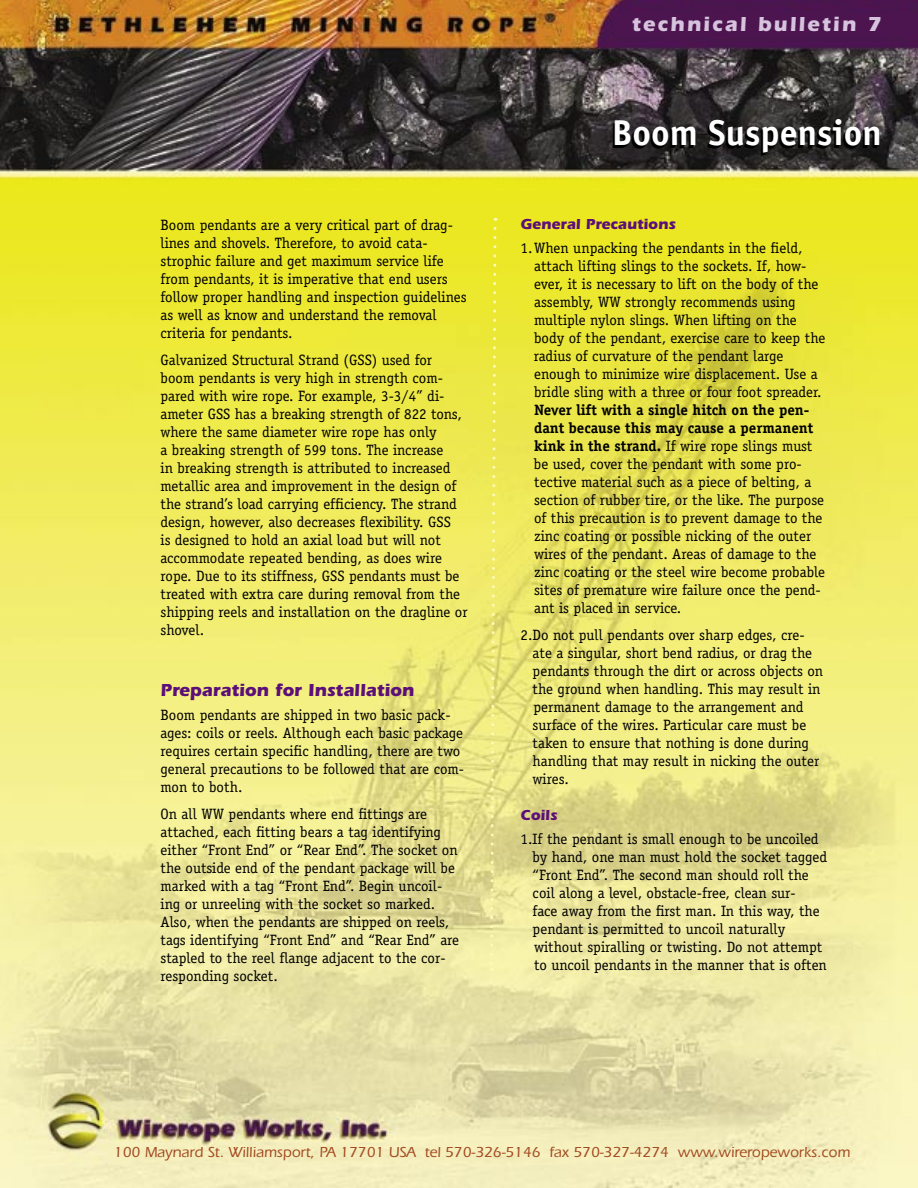
<style>
.page{position:relative;width:918px;height:1188px;background:#fff}
.page>*{position:absolute;margin:0;border:0;box-sizing:border-box;transform-origin:0 0}
.t1{font:700 36px "Officina Sans";color:#fff}
.t2{font:700 21px "Itc Eras";letter-spacing:.1em;color:#d6c3dd}
.t3{font:700 18px "Itc Eras";color:#5c0f78}
.t4{font:15px/18px "Officina Serif";color:#000}
.t5{font:700 15px/18px "Officina Serif";color:#000}
.t6{font:500 15px "Itc Eras";color:#a34a20}
.t7{font:700 15px "Itc Eras";color:#5c0f78}
.s1{font-weight:400}
</style>
<div class="page">
<img style="left:0;top:0;width:918px;height:1188px">
<svg style="left:489px;top:218px;width:9px;height:753px;background:#ece76d"></svg>
<p class="t2" style="left:632px;top:12px;width:251px">technical bulletin 7</p>
<p class="t4" style="left:161px;top:216px;width:308px">Boom pendants are a very critical part of drag&shy;lines and shovels. Therefore, to avoid cata&shy;strophic failure and get maximum service life from pendants, it is imperative that end users follow proper handling and inspection guidelines as well as know and understand the removal criteria for pendants.</p>
<p class="t4" style="left:161px;top:351px;width:309px">Galvanized Structural Strand (GSS) used for boom pendants is very high in strength com&shy;pared with wire rope. For example, 3-3/4” di&shy;ameter GSS has a breaking strength of 822 tons, where the same diameter wire rope has only<br>a breaking strength of 599 tons. The increase<br>in breaking strength is attributed to increased metallic area and improvement in the design of the strand’s load carrying efficiency. The strand design, however, also decreases flexibility. GSS<br>is designed to hold an axial load but will not accommodate repeated bending, as does wire rope. Due to its stiffness, GSS pendants must be treated with extra care during removal from the shipping reels and installation on the dragline or shovel.</p>
<p class="t3" style="left:161px;top:680px;width:255px">Preparation for Installation</p>
<p class="t4" style="left:161px;top:706px;width:305px">Boom pendants are shipped in two basic pack&shy;ages: coils or reels. Although each basic package requires certain specific handling, there are two general precautions to be followed that are com&shy;mon to both.</p>
<p class="t4" style="left:161px;top:805px;width:300px">On all WW pendants where end fittings are attached, each fitting bears a tag identifying either “Front End” or “Rear End”. The socket on the outside end of the pendant package will be marked with a tag “Front End”. Begin uncoil&shy;ing or unreeling with the socket so marked.<br>Also, when the pendants are shipped on reels, tags identifying “Front End” and “Rear End” are stapled to the reel flange adjacent to the cor&shy;responding socket.</p>
<p class="t1" style="left:612px;top:111px;width:272px">Boom Suspension</p>
<p class="t7" style="left:521px;top:215px;width:157px">General Precautions</p>
<p class="t4" style="left:521px;top:239px;width:283px">1. When unpacking the pendants in the field,</p>
<p class="t4" style="left:534px;top:257px;width:286px">attach lifting slings to the sockets. If, how&shy;ever, it is necessary to lift on the body of the</p>
<p class="t4" style="left:534px;top:293px;width:293px">assembly, WW strongly recommends using multiple nylon slings. When lifting on the body of the pendant, exercise care to keep the radius of curvature of the pendant large enough to minimize wire displacement. Use a bridle sling with a three or four foot spreader.</p>
<p class="t5" style="left:534px;top:401px;width:281px">Never lift with a single hitch on the pen&shy;dant because this may cause a permanent kink in the strand. <span class="s1">If wire rope slings must</span></p>
<p class="t4" style="left:534px;top:455px;width:293px">be used, cover the pendant with some pro&shy;tective material such as a piece of belting, a section of rubber tire, or the like. The purpose of this precaution is to prevent damage to the zinc coating or possible nicking of the outer wires of the pendant. Areas of damage to the zinc coating or the steel wire become probable sites of premature wire failure once the pend-</p>
<p class="t4" style="left:534px;top:599px;width:149px">ant is placed in service.</p>
<p class="t4" style="left:533px;top:626px;width:292px;text-indent:-12px">2.Do not pull pendants over sharp edges, cre&shy;ate a singular, short bend radius, or drag the pendants through the dirt or across objects on the ground when handling. This may result in permanent damage to the arrangement and</p>
<p class="t4" style="left:533px;top:716px;width:288px">surface of the wires. Particular care must be taken to ensure that nothing is done during handling that may result in nicking the outer wires.</p>
<p class="t7" style="left:521px;top:806px;width:38px">Coils</p>
<p class="t4" style="left:533px;top:830px;width:296px;text-indent:-12px">1.If the pendant is small enough to be uncoiled by hand, one man must hold the socket tagged “Front End”. The second man should roll the</p>
<p class="t4" style="left:533px;top:884px;width:288px">coil along a level, obstacle-free, clean sur&shy;face away from the first man. In this way, the pendant is permitted to uncoil naturally</p>
<p class="t4" style="left:534px;top:938px;width:294px">without spiralling or twisting. Do not attempt to uncoil pendants in the manner that is often</p>
<p class="t6" style="left:114px;top:1144px;width:738px">100 Maynard St. Williamsport, PA 17701 USA tel 570-326-5146 fax 570-327-4274 www.wireropeworks.com</p>
</div>
